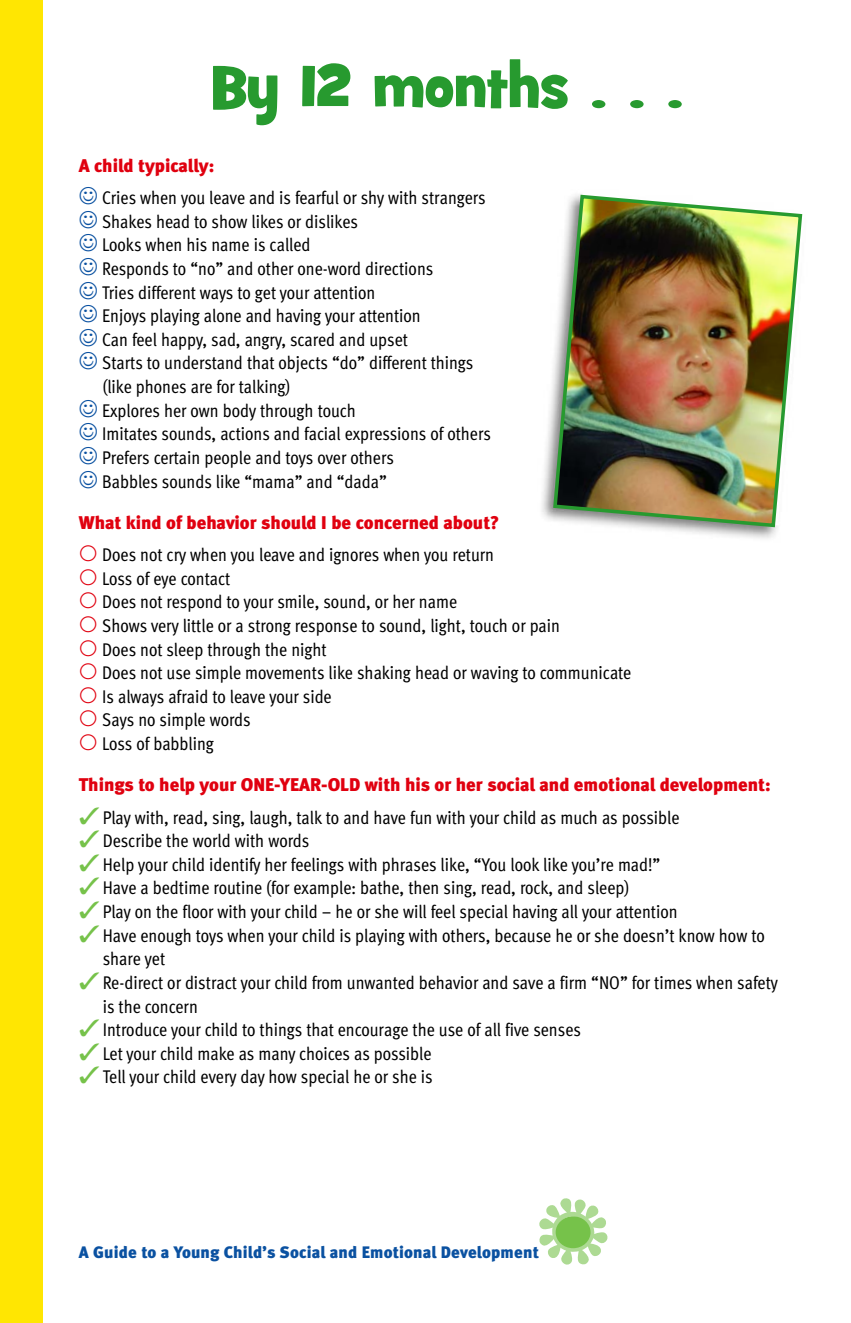
<style>
.page{position:relative;width:851px;height:1323px;background:#fff}
.page>*{position:absolute;margin:0;border:0;box-sizing:border-box;transform-origin:0 0}
.t1{font:57.75px "Grilled Cheese BTN";color:#279a2f}
.t2{font:18.38px/23.6px "Meta Cond";color:#000}
.t3{font:900 18.38px "Meta";color:#e0000f}
.t4{font:900 16.62px "Meta";letter-spacing:.01em;color:#0a51a1}
.s1{color:#0a51a1}
.s2{font-family:"European Pi Three";font-size:22.75px;color:#e0000f}
.s3{color:#76c24a}
</style>
<div class="page">
<div style="left:0;top:0;width:42px;height:1323px;background:#ffe602"></div>
<img style="left:542px;top:404px;width:235px;height:135px">
<img style="left:551px;top:194px;width:252px;height:335px">
<svg style="left:555px;top:1216px;width:36px;height:33px"></svg>
<h1 class="t1" style="left:212px;top:56px;width:473px">By 12 months . . .</h1>
<p class="t3" style="left:79px;top:157px;width:137px">A child typically:</p>
<p class="t2" style="left:79px;top:188px;width:408px"><span class="s1">☺</span> Cries when you leave and is fearful or shy with strangers</p>
<p class="t2" style="left:79px;top:211px;width:281px"><span class="s1">☺</span> Shakes head to show likes or dislikes</p>
<p class="t2" style="left:79px;top:235px;width:233px"><span class="s1">☺</span> Looks when his name is called</p>
<p class="t2" style="left:79px;top:259px;width:356px"><span class="s1">☺</span> Responds to “no” and other one-word directions</p>
<p class="t2" style="left:79px;top:282px;width:298px"><span class="s1">☺</span> Tries different ways to get your attention</p>
<p class="t2" style="left:79px;top:306px;width:343px"><span class="s1">☺</span> Enjoys playing alone and having your attention</p>
<p class="t2" style="left:79px;top:330px;width:331px"><span class="s1">☺</span> Can feel happy, sad, angry, scared and upset</p>
<p class="t2" style="left:79px;top:353px;width:396px"><span class="s1">☺</span> Starts to understand that objects “do” different things</p>
<p class="t2" style="left:103px;top:377px;width:189px">(like phones are for talking)</p>
<p class="t2" style="left:79px;top:400px;width:278px"><span class="s1">☺</span> Explores her own body through touch</p>
<p class="t2" style="left:79px;top:424px;width:413px"><span class="s1">☺</span> Imitates sounds, actions and facial expressions of others</p>
<p class="t2" style="left:79px;top:448px;width:316px"><span class="s1">☺</span> Prefers certain people and toys over others</p>
<p class="t2" style="left:79px;top:471px;width:309px"><span class="s1">☺</span> Babbles sounds like “mama” and “dada”</p>
<p class="t3" style="left:79px;top:514px;width:422px">What kind of behavior should I be concerned about?</p>
<p class="t2" style="left:79px;top:545px;width:417px"><span class="s2">-</span> Does not cry when you leave and ignores when you return</p>
<p class="t2" style="left:79px;top:568px;width:153px"><span class="s2">-</span> Loss of eye contact</p>
<p class="t2" style="left:79px;top:592px;width:380px"><span class="s2">-</span> Does not respond to your smile, sound, or her name</p>
<p class="t2" style="left:79px;top:616px;width:483px"><span class="s2">-</span> Shows very little or a strong response to sound, light, touch or pain</p>
<p class="t2" style="left:79px;top:639px;width:249px"><span class="s2">-</span> Does not sleep through the night</p>
<p class="t2" style="left:79px;top:663px;width:554px"><span class="s2">-</span> Does not use simple movements like shaking head or waving to communicate</p>
<p class="t2" style="left:79px;top:687px;width:254px"><span class="s2">-</span> Is always afraid to leave your side</p>
<p class="t2" style="left:79px;top:710px;width:173px"><span class="s2">-</span> Says no simple words</p>
<p class="t2" style="left:79px;top:734px;width:136px"><span class="s2">-</span> Loss of babbling</p>
<p class="t3" style="left:79px;top:776px;width:693px">Things to help your ONE-YEAR-OLD with his or her social and emotional development:</p>
<p class="t2" style="left:79px;top:807px;width:602px"><span class="s3">✓</span>Play with, read, sing, laugh, talk to and have fun with your child as much as possible</p>
<p class="t2" style="left:79px;top:831px;width:232px"><span class="s3">✓</span>Describe the world with words</p>
<p class="t2" style="left:79px;top:855px;width:583px"><span class="s3">✓</span>Help your child identify her feelings with phrases like, “You look like you’re mad!”</p>
<p class="t2" style="left:79px;top:878px;width:552px"><span class="s3">✓</span>Have a bedtime routine (for example: bathe, then sing, read, rock, and sleep)</p>
<p class="t2" style="left:79px;top:902px;width:600px"><span class="s3">✓</span>Play on the floor with your child – he or she will feel special having all your attention</p>
<p class="t2" style="left:103px;top:925px;width:663px;text-indent:-24px"><span class="s3">✓</span>Have enough toys when your child is playing with others, because he or she doesn’t know how to share yet</p>
<p class="t2" style="left:103px;top:973px;width:676px;text-indent:-24px"><span class="s3">✓</span>Re-direct or distract your child from unwanted behavior and save a firm “NO” for times when safety is the concern</p>
<p class="t2" style="left:79px;top:1020px;width:503px"><span class="s3">✓</span>Introduce your child to things that encourage the use of all five senses</p>
<p class="t2" style="left:79px;top:1044px;width:354px"><span class="s3">✓</span>Let your child make as many choices as possible</p>
<p class="t2" style="left:79px;top:1067px;width:355px"><span class="s3">✓</span>Tell your child every day how special he or she is</p>
<p class="t4" style="left:79px;top:1245px;width:461px">A Guide to a Young Child’s Social and Emotional Development</p>
</div>
